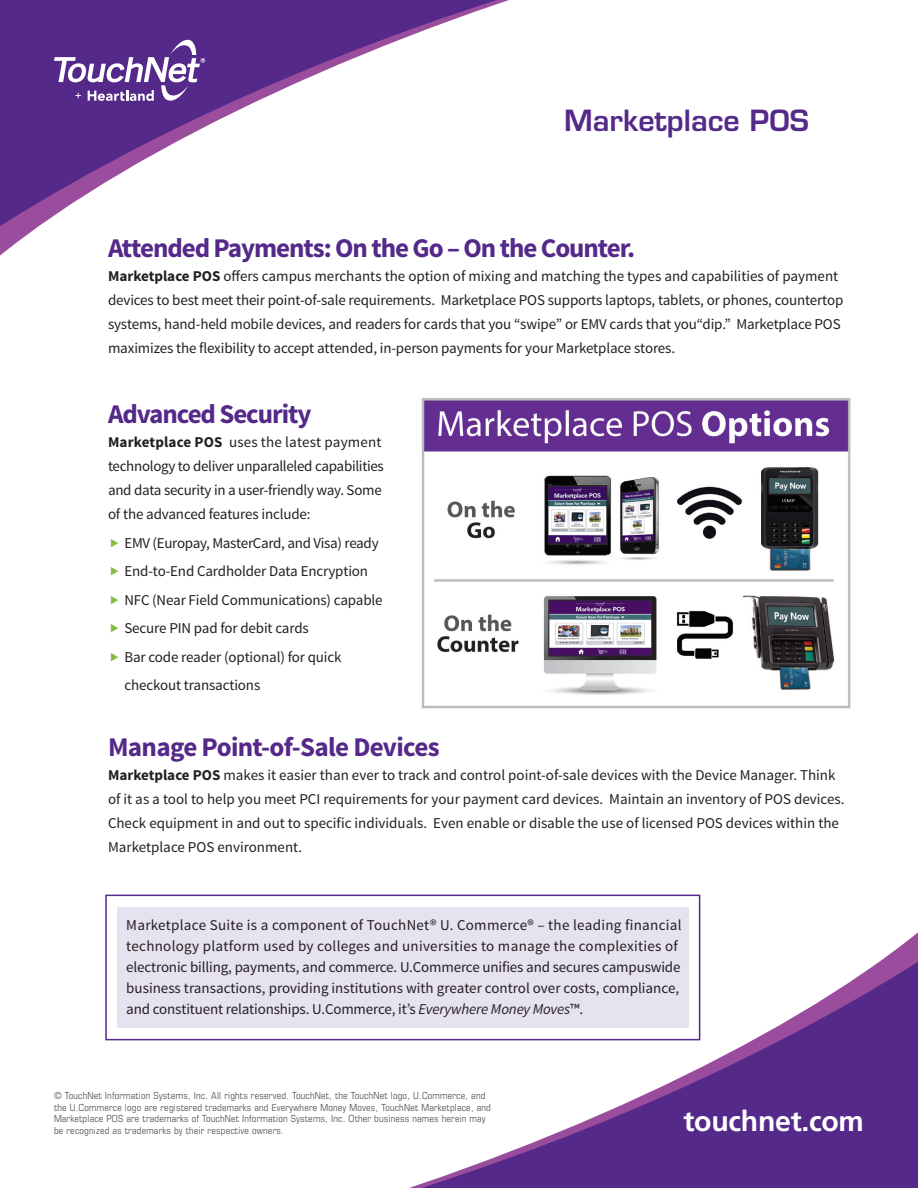
<style>
.page{position:relative;width:918px;height:1188px;background:#fff}
.page>*{position:absolute;margin:0;border:0;box-sizing:border-box;transform-origin:0 0}
.t1{font:600 28.5px "Eurostile LT";color:#542989}
.t2{font:700 28.5px "Frutiger LT";letter-spacing:-.01em;color:#fff}
.Text{font:700 27px "Source Sans Pro";letter-spacing:-.04em;color:#542989}
.Text-2{font:15px/24px "Source Sans Pro";letter-spacing:-.01em;color:#231f20}
.Text-3{font:15px "Source Sans Pro";letter-spacing:.01em;color:#231f20}
.t3{font:condensed 9.75px/11.7px "Eurostile LT";letter-spacing:.02em;color:#57585a}
.s1{font-weight:700}
.s2{font-style:italic}
</style>
<div class="page">
<svg style="left:0;top:0;width:509px;height:256px"></svg>
<svg style="left:54px;top:37px;width:151px;height:66px"></svg>
<svg style="left:324px;top:909px;width:594px;height:279px"></svg>
<img style="left:421px;top:398px;width:430px;height:311px">
<div style="left:118px;top:907px;width:571px;height:120px;background:#e6e2ef"></div>
<div style="left:105px;top:895px;width:595px;height:145px;border:2px solid #542989"></div>
<p class="t1" style="left:564px;top:102px;width:246px">Marketplace POS</p>
<p class="Text" style="left:108px;top:231px;width:529px">Attended Payments: On the Go – On the Counter.</p>
<p class="Text-2" style="left:108px;top:264px;width:737px"><span class="s1">Marketplace POS</span> offers campus merchants the option of mixing and matching the types and capabilities of payment devices to best meet their point-of-sale requirements. Marketplace POS supports laptops, tablets, or phones, countertop systems, hand-held mobile devices, and readers for cards that you “swipe” or EMV cards that you“dip.” Marketplace POS maximizes the flexibility to accept attended, in-person payments for your Marketplace stores.</p>
<p class="Text" style="left:108px;top:397px;width:205px">Advanced Security</p>
<p class="Text-3" style="left:108px;top:433px;width:275px"><span class="s1">Marketplace POS</span> uses the latest payment</p>
<p class="Text-2" style="left:108px;top:455px;width:277px">technology to deliver unparalleled capabilities</p>
<p class="Text-2" style="left:108px;top:479px;width:276px">and data security in a user-friendly way. Some</p>
<p class="Text-2" style="left:108px;top:503px;width:204px">of the advanced features include:</p>
<p class="Text-2" style="left:124px;top:531px;width:256px">EMV (Europay, MasterCard, and Visa) ready</p>
<p class="Text-2" style="left:124px;top:560px;width:245px">End-to-End Cardholder Data Encryption</p>
<p class="Text-2" style="left:124px;top:588px;width:260px">NFC (Near Field Communications) capable</p>
<p class="Text-2" style="left:124px;top:617px;width:186px">Secure PIN pad for debit cards</p>
<p class="Text-2" style="left:124px;top:645px;width:218px">Bar code reader (optional) for quick</p>
<p class="Text-2" style="left:124px;top:674px;width:137px">checkout transactions</p>
<p class="Text" style="left:108px;top:730px;width:333px">Manage Point-of-Sale Devices</p>
<p class="Text-2" style="left:108px;top:764px;width:738px"><span class="s1">Marketplace POS</span> makes it easier than ever to track and control point-of-sale devices with the Device Manager. Think of it as a tool to help you meet PCI requirements for your payment card devices. Maintain an inventory of POS devices.<br>Check equipment in and out to specific individuals. Even enable or disable the use of licensed POS devices within the Marketplace POS environment.</p>
<p class="Text-2" style="left:126px;top:915px;width:557px;line-height:21px">Marketplace Suite is a component of TouchNet® U. Commerce® – the leading financial technology platform used by colleges and universities to manage the complexities of electronic billing, payments, and commerce. U.Commerce unifies and secures campuswide business transactions, providing institutions with greater control over costs, compliance, and constituent relationships. U.Commerce, it’s <span class="s2">Everywhere Money Moves</span>™.</p>
<p class="t3" style="left:54px;top:1090px;width:438px">© TouchNet Information Systems, Inc. All rights reserved. TouchNet, the TouchNet logo, U.Commerce, and the U.Commerce logo are registered trademarks and Everywhere Money Moves, TouchNet Marketplace, and Marketplace POS are trademarks of TouchNet Information Systems, Inc. Other business names herein may be recognized as trademarks by their respective owners.</p>
<p class="t2" style="left:683px;top:1105px;width:182px">touchnet.com</p>
</div>
